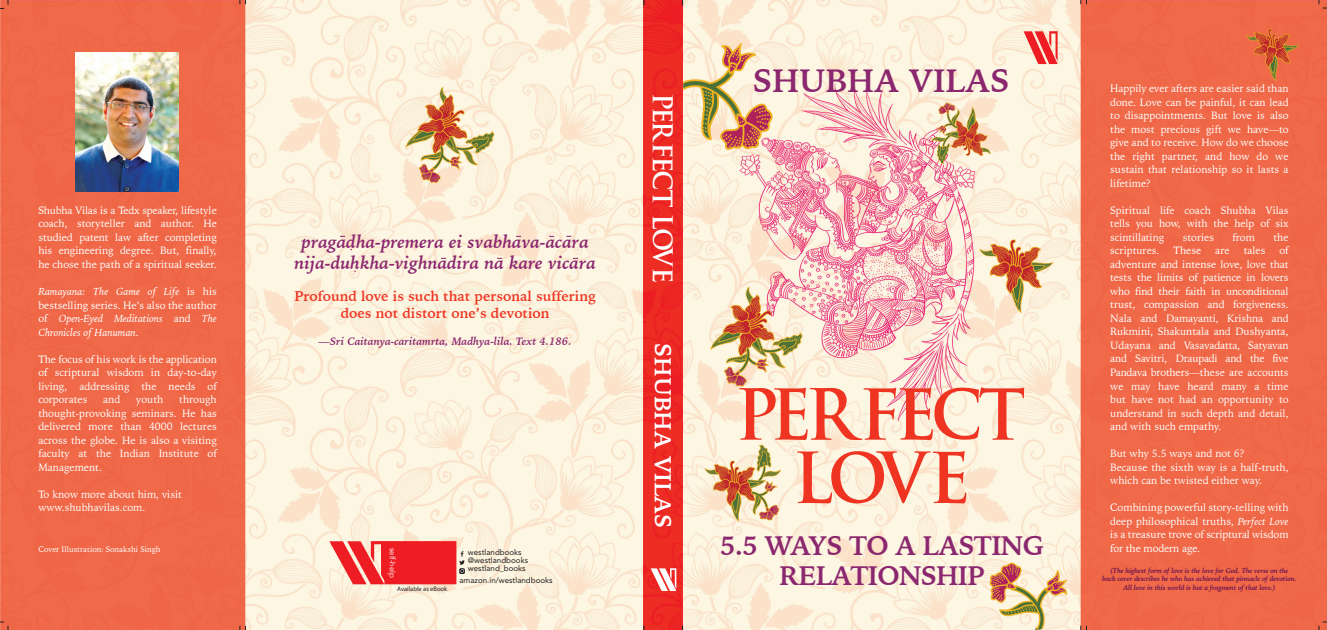
<style>
.page{position:relative;width:1327px;height:630px;background:#fff}
.page>*{position:absolute;margin:0;border:0;box-sizing:border-box;transform-origin:0 0}
.t1{font:52.8px/63.4px "An Unfortunate Event De Warped";letter-spacing:.06em;color:#ef3522;text-align:center}
.t2{font:700 32px "Iowan Old Style BT";color:#8b276f}
.t3{font:700 26.5px/30px "Iowan Old Style BT";letter-spacing:-.025em;color:#8b276f;text-align:center}
.t4{font:700 23px "Iowan Old Style BT";color:#fff}
.t5{font:20.4px "An Unfortunate Event De Warped";color:#fff}
.t6{font:italic 700 18px/21.6px "Iowan Old Style BT";color:#8b276f;text-align:center}
.t7{font:700 14px/16.8px "Iowan Old Style BT";color:#ef3522;text-align:center}
.t8{font:italic 700 11px "Iowan Old Style BT";color:#8b276f}
.t9{font:10.5px/13.5px "Iowan Old Style BT";color:#fff;text-align:justify}
.t10{font:italic 10.5px/13.5px "Iowan Old Style BT";letter-spacing:-.01em;color:#fff;text-align:justify}
.t11{font:8px/8px "Avenir LT Std";color:#231f20}
.t12{font:8px "Iowan Old Style BT";color:#fff}
.t13{font:8px "Avenir LT Std";color:#fff}
.t14{font:italic 700 7px/8.4px "Iowan Old Style BT";letter-spacing:-.02em;color:#661151;text-align:center}
.t15{font:6.5px "Myriad Pro";color:#231f20}
.s1{font-style:normal}
.s2{font-style:italic}
</style>
<div class="page">
<img style="left:0;top:0;width:1327px;height:629px">
<svg style="left:650px;top:568px;width:26px;height:22px"></svg>
<svg style="left:1023px;top:31px;width:34px;height:33px"></svg>
<svg style="left:329px;top:541px;width:136px;height:43px;background:#ef4e4e"></svg>
<img style="left:76px;top:52px;width:102px;height:139px">
<svg style="left:239px;top:625px;width:7px;height:4px"></svg>
<svg style="left:1080px;top:625px;width:7px;height:4px"></svg>
<svg style="left:1318px;top:0;width:9px;height:9px"></svg>
<svg style="left:1080px;top:0;width:7px;height:4px"></svg>
<svg style="left:239px;top:0;width:7px;height:4px"></svg>
<svg style="left:1318px;top:621px;width:9px;height:8px"></svg>
<svg style="left:0;top:621px;width:9px;height:8px"></svg>
<svg style="left:0;top:0;width:9px;height:9px"></svg>
<p class="t9" style="left:38px;top:203px;width:180px">Shubha Vilas is a Tedx speaker, lifestyle coach, storyteller and author. He studied patent law after completing his engineering degree. But, finally, he chose the path of a spiritual seeker.</p>
<p class="t10" style="left:38px;top:284px;width:180px">Ramayana: The Game of Life <span class="s1">is his bestselling series. He’s also the author of</span> Open-Eyed Meditations <span class="s1">and</span> The Chronicles of Hanuman<span class="s1">.</span></p>
<p class="t9" style="left:38px;top:352px;width:180px">The focus of his work is the application of scriptural wisdom in day-to-day living, addressing the needs of corporates</p>
<p class="t9" style="left:103px;top:392px;width:19px">and</p>
<p class="t9" style="left:136px;top:392px;width:28px">youth</p>
<p class="t9" style="left:38px;top:392px;width:180px;text-indent:141px">through thought-provoking seminars. He has delivered more than 4000 lectures across the globe. He is also a visiting faculty at the Indian Institute of Management.</p>
<p class="t9" style="left:38px;top:487px;width:145px">To know more about him, visit www.shubhavilas.com.</p>
<p class="t12" style="left:38px;top:543px;width:124px">Cover Illustration: Sonakshi Singh</p>
<h3 class="t6" style="left:294px;top:230px;width:303px">pragadha-premera ei svabhava-acara nija-duhkha-vighnadira na kare vicara</h3>
<h3 class="t7" style="left:294px;top:287px;width:303px">Profound love is such that personal suffering does not distort one’s devotion</h3>
<p class="t8" style="left:319px;top:334px;width:254px">—Sri Caitanya-caritamrta, Madhya-lila. Text 4.186.</p>
<p class="t13" style="left:397px;top:547px;width:32px;rotate:90deg">self-help</p>
<p class="t15" style="left:397px;top:584px;width:52px">Available as eBook</p>
<p class="t11" style="left:468px;top:548px;width:62px">westlandbooks @westlandbooks westland_books</p>
<p class="t11" style="left:459px;top:575px;width:95px">amazon.in/westlandbooks</p>
<h3 class="t5" style="left:672px;top:95px;width:188px;rotate:90deg">PERFECT LOVE</h3>
<h3 class="t4" style="left:677px;top:343px;width:186px;rotate:90deg">SHUBHA VILAS</h3>
<h2 class="t2" style="left:753px;top:61px;width:258px">SHUBHA VILAS</h2>
<h1 class="t1" style="left:740px;top:389px;width:284px">PERFECT<br>LOVE</h1>
<h3 class="t3" style="left:720px;top:530px;width:325px">5.5 WAYS TO A LASTING<br>RELATIONSHIP</h3>
<p class="t9" style="left:1110px;top:82px;width:180px">Happily ever afters are easier said than done. Love can be painful, it can lead to disappointments. But love is also the most precious gift we have—to give and to receive. How do we choose the right partner, and how do we sustain that relationship so it lasts a lifetime?</p>
<p class="t9" style="left:1110px;top:203px;width:180px">Spiritual life coach Shubha Vilas tells you how, with the help of six scintillating</p>
<p class="t9" style="left:1182px;top:230px;width:33px">stories</p>
<p class="t9" style="left:1232px;top:230px;width:24px">from</p>
<p class="t9" style="left:1273px;top:230px;width:17px">the</p>
<p class="t9" style="left:1110px;top:244px;width:180px;text-indent:169px">of adventure and intense love, love that tests the limits of patience in lovers who find their faith in unconditional trust, compassion and forgiveness.<br>Nala and Damayanti, Krishna and Rukmini, Shakuntala and Dushyanta, Udayana and Vasavadatta, Satyavan and Savitri, Draupadi and the five Pandava brothers—these are accounts we may have heard many a time but have not had an opportunity to understand in such depth and detail, and with such empathy.</p>
<p class="t9" style="left:1110px;top:446px;width:180px;text-align:left">But why 5.5 ways and not 6?<br>Because the sixth way is a half-truth, which can be twisted either way.</p>
<p class="t9" style="left:1110px;top:500px;width:180px">Combining powerful story-telling with deep philosophical truths, <span class="s2">Perfect Love </span>is a treasure trove of scriptural wisdom for the modern age.</p>
<p class="t14" style="left:1102px;top:566px;width:196px">(The highest form of love is the love for God. The verse on the<br>back cover describes he who has achieved that pinnacle of devotion.<br>All love in this world is but a fragment of that love.)</p>
<p class="t9" style="left:1110px;top:244px;width:51px">scriptures.</p>
<p class="t9" style="left:1173px;top:244px;width:29px">These</p>
<p class="t9" style="left:1215px;top:244px;width:16px">are</p>
<p class="t9" style="left:1243px;top:244px;width:23px">tales</p>
</div>
